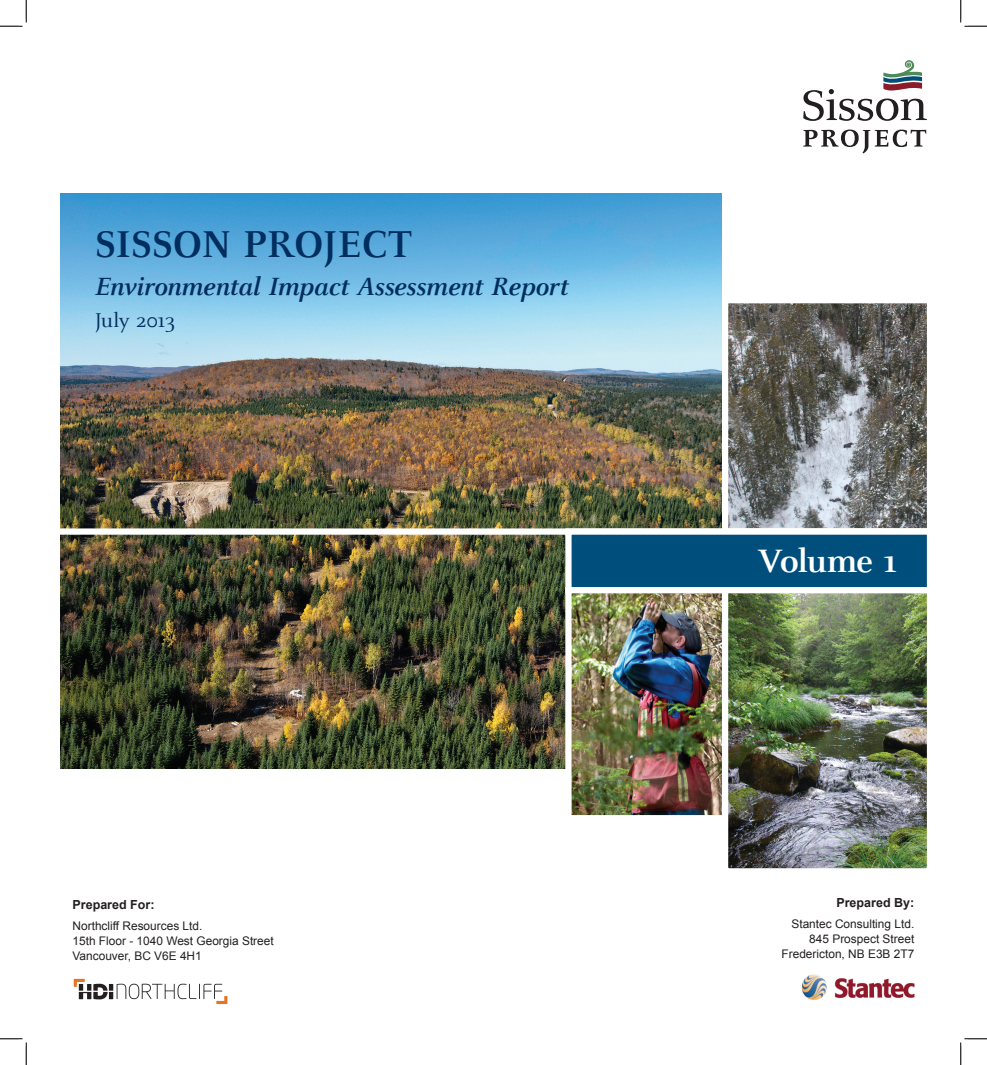
<style>
.page{position:relative;width:987px;height:1065px;background:#fff}
.page>*{position:absolute;margin:0;border:0;box-sizing:border-box;transform-origin:0 0}
.t1{font:700 41.25px "Celeste Pro";letter-spacing:-.01em;color:#002e5e}
.t2{font:700 35.75px "Celeste Pro";letter-spacing:-.025em;color:#fff}
.t3{font:italic 700 27.5px "Celeste Pro";letter-spacing:-.01em;color:#002e5e}
.t4{font:22px "Celeste Pro";letter-spacing:-.02em;color:#002e5e}
.t5{font:700 12.5px "Arial";color:#231f20}
.t6{font:11.88px/15px "Arial";color:#231f20;text-align:right}
</style>
<div class="page">
<img style="left:728px;top:304px;width:197px;height:224px">
<div style="left:721px;top:297px;width:211px;height:238px;border:6px solid #fff"></div>
<img style="left:60px;top:194px;width:661px;height:574px">
<img style="left:572px;top:594px;width:149px;height:220px">
<div style="left:565px;top:587px;width:163px;height:234px;border:6px solid #fff"></div>
<img style="left:728px;top:594px;width:197px;height:273px">
<div style="left:721px;top:587px;width:211px;height:287px;border:6px solid #fff"></div>
<svg style="left:74px;top:979px;width:153px;height:25px"></svg>
<div style="left:26px;top:528px;width:900px;height:7px;background:#fff"></div>
<svg style="left:803px;top:130px;width:123px;height:23px"></svg>
<svg style="left:803px;top:60px;width:123px;height:61px"></svg>
<div style="left:565px;top:528px;width:367px;height:65px;background:#004e7c;border:6px solid #fff"></div>
<img style="left:801px;top:974px;width:114px;height:27px">
<svg style="left:0;top:0;width:27px;height:27px"></svg>
<svg style="left:0;top:1038px;width:27px;height:27px"></svg>
<svg style="left:960px;top:0;width:26px;height:27px"></svg>
<svg style="left:960px;top:1038px;width:26px;height:27px"></svg>
<h1 class="t1" style="left:95px;top:219px;width:319px">SISSON PROJECT</h1>
<h3 class="t3" style="left:95px;top:269px;width:475px">Environmental Impact Assessment Report</h3>
<h3 class="t4" style="left:95px;top:306px;width:82px">July 2013</h3>
<p class="t5" style="left:72px;top:896px;width:83px">Prepared For:</p>
<p class="t6" style="left:72px;top:918px;width:203px;text-align:left">Northcliff Resources Ltd.<br>15th Floor - 1040 West Georgia Street<br>Vancouver, BC V6E 4H1</p>
<h2 class="t2" style="left:757px;top:538px;width:141px">VOLUME 1</h2>
<p class="t5" style="left:836px;top:894px;width:79px">Prepared By:</p>
<p class="t6" style="left:781px;top:916px;width:134px">Stantec Consulting Ltd.<br>845 Prospect Street<br>Fredericton, NB E3B 2T7</p>
</div>
